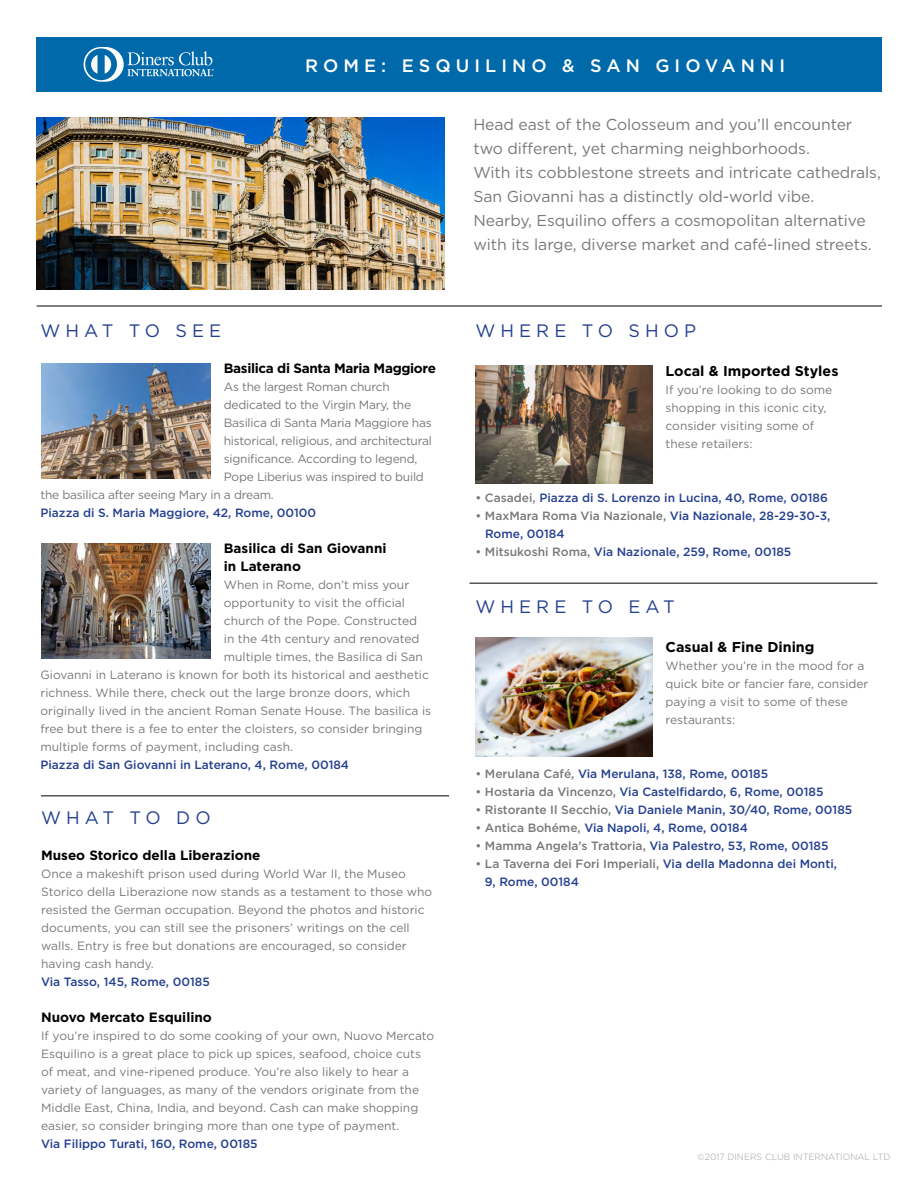
<style>
.page{position:relative;width:918px;height:1188px;background:#fff}
.page>*{position:absolute;margin:0;border:0;box-sizing:border-box;transform-origin:0 0}
.t1{font:18px "Gotham";letter-spacing:.28em;color:#25408f}
.t2{font:500 18px "Gotham";letter-spacing:.28em;color:#fff}
.t3{font:15.75px/24px "Gotham";letter-spacing:-.005em;color:#77787b}
.t4{font:700 14.25px "Gotham";color:#000}
.t5{font:700 13.5px/18px "Gotham";color:#000}
.t6{font:700 13.5px "Gotham";letter-spacing:-.025em;color:#000}
.t7{font:12px/18px "Gotham";color:#77787b}
.t8{font:500 12px/18px "Gotham";color:#25408f}
.t9{font:12px "Gotham";letter-spacing:-.02em;color:#77787b}
.t10{font:300 9px "Gotham";color:#9c9ea1}
.s1{color:#77787b}
</style>
<div class="page">
<img style="left:476px;top:365px;width:176px;height:119px">
<img style="left:476px;top:638px;width:176px;height:118px">
<img style="left:41px;top:543px;width:169px;height:115px">
<img style="left:41px;top:364px;width:169px;height:114px">
<img style="left:37px;top:117px;width:408px;height:172px">
<div style="left:37px;top:37px;width:845px;height:55px;background:#0069aa"></div>
<hr style="left:37px;top:306px;width:845px;height:1px;background:#000">
<hr style="left:41px;top:796px;width:408px;height:1px;background:#000">
<svg style="left:84px;top:47px;width:130px;height:35px"></svg>
<hr style="left:470px;top:583px;width:407px;height:1px;background:#000">
<h1 class="t2" style="left:305px;top:55px;width:481px">ROME: ESQUILINO &amp; SAN GIOVANNI</h1>
<h1 class="t1" style="left:40px;top:321px;width:182px">WHAT TO SEE</h1>
<p class="t6" style="left:224px;top:360px;width:214px">Basilica di Santa Maria Maggiore</p>
<p class="t9" style="left:224px;top:380px;width:167px">As the largest Roman church</p>
<p class="t9" style="left:224px;top:398px;width:189px">dedicated to the Virgin Mary, the</p>
<p class="t9" style="left:224px;top:416px;width:209px">Basilica di Santa Maria Maggiore has</p>
<p class="t9" style="left:224px;top:434px;width:210px">historical, religious, and architectural</p>
<p class="t9" style="left:224px;top:452px;width:195px">significance. According to legend,</p>
<p class="t9" style="left:224px;top:470px;width:202px">Pope Liberius was inspired to build</p>
<p class="t9" style="left:40px;top:488px;width:235px">the basilica after seeing Mary in a dream.</p>
<p class="t8" style="left:40px;top:504px;width:277px">Piazza di S. Maria Maggiore, 42, Rome, 00100</p>
<p class="t5" style="left:224px;top:539px;width:164px">Basilica di San Giovanni in Laterano</p>
<p class="t7" style="left:224px;top:576px;width:187px">When in Rome, don’t miss your</p>
<p class="t7" style="left:224px;top:594px;width:183px">opportunity to visit the official</p>
<p class="t7" style="left:224px;top:612px;width:195px">church of the Pope. Constructed</p>
<p class="t7" style="left:224px;top:630px;width:197px">in the 4th century and renovated</p>
<p class="t7" style="left:224px;top:648px;width:200px">multiple times, the Basilica di San</p>
<p class="t7" style="left:41px;top:666px;width:390px">Giovanni in Laterano is known for both its historical and aesthetic</p>
<p class="t7" style="left:41px;top:684px;width:371px">richness. While there, check out the large bronze doors, which</p>
<p class="t7" style="left:41px;top:702px;width:392px">originally lived in the ancient Roman Senate House. The basilica is</p>
<p class="t7" style="left:41px;top:720px;width:383px">free but there is a fee to enter the cloisters, so consider bringing</p>
<p class="t7" style="left:41px;top:738px;width:254px">multiple forms of payment, including cash.</p>
<p class="t8" style="left:41px;top:756px;width:310px">Piazza di San Giovanni in Laterano, 4, Rome, 00184</p>
<h1 class="t1" style="left:41px;top:808px;width:171px">WHAT TO DO</h1>
<p class="t5" style="left:41px;top:846px;width:221px">Museo Storico della Liberazione</p>
<p class="t7" style="left:41px;top:865px;width:393px">Once a makeshift prison used during World War II, the Museo Storico della Liberazione now stands as a testament to those who resisted the German occupation. Beyond the photos and historic documents, you can still see the prisoners’ writings on the cell walls. Entry is free but donations are encouraged, so consider having cash handy.</p>
<p class="t8" style="left:41px;top:973px;width:170px">Via Tasso, 145, Rome, 00185</p>
<p class="t5" style="left:41px;top:1008px;width:172px">Nuovo Mercato Esquilino</p>
<p class="t7" style="left:41px;top:1027px;width:395px">If you’re inspired to do some cooking of your own, Nuovo Mercato Esquilino is a great place to pick up spices, seafood, choice cuts of meat, and vine-ripened produce. You’re also likely to hear a variety of languages, as many of the vendors originate from the Middle East, China, India, and beyond. Cash can make shopping easier, so consider bringing more than one type of payment.</p>
<p class="t8" style="left:41px;top:1135px;width:218px">Via Filippo Turati, 160, Rome, 00185</p>
<p class="t3" style="left:473px;top:112px;width:409px">Head east of the Colosseum and you’ll encounter two different, yet charming neighborhoods.<br>With its cobblestone streets and intricate cathedrals, San Giovanni has a distinctly old-world vibe.<br>Nearby, Esquilino offers a cosmopolitan alternative with its large, diverse market and café-lined streets.</p>
<h1 class="t1" style="left:476px;top:321px;width:222px">WHERE TO SHOP</h1>
<p class="t4" style="left:666px;top:362px;width:174px">Local &amp; Imported Styles</p>
<p class="t7" style="left:666px;top:381px;width:168px">If you’re looking to do some shopping in this iconic city, consider visiting some of these retailers:</p>
<p class="t8" style="left:475px;top:489px;width:354px"><span class="s1">• Casadei,</span> Piazza di S. Lorenzo in Lucina, 40, Rome, 00186</p>
<p class="t8" style="left:485px;top:507px;width:347px;text-indent:-10px"><span class="s1">• MaxMara Roma Via Nazionale,</span> Via Nazionale, 28-29-30-3,<br>Rome, 00184</p>
<p class="t8" style="left:475px;top:543px;width:317px"><span class="s1">• Mitsukoshi Roma,</span> Via Nazionale, 259, Rome, 00185</p>
<h1 class="t1" style="left:476px;top:596px;width:201px">WHERE TO EAT</h1>
<p class="t4" style="left:666px;top:637px;width:150px">Casual &amp; Fine Dining</p>
<p class="t7" style="left:666px;top:656px;width:204px">Whether you’re in the mood for a quick bite or fancier fare, consider paying a visit to some of these restaurants:</p>
<p class="t8" style="left:475px;top:764px;width:294px"><span class="s1">• Merulana Café,</span> Via Merulana, 138, Rome, 00185</p>
<p class="t8" style="left:475px;top:782px;width:350px"><span class="s1">• Hostaria da Vincenzo,</span> Via Castelfidardo, 6, Rome, 00185</p>
<p class="t8" style="left:475px;top:800px;width:378px"><span class="s1">• Ristorante Il Secchio,</span> Via Daniele Manin, 30/40, Rome, 00185</p>
<p class="t8" style="left:475px;top:818px;width:274px"><span class="s1">• Antica Bohéme,</span> Via Napoli, 4, Rome, 00184</p>
<p class="t8" style="left:475px;top:836px;width:355px"><span class="s1">• Mamma Angela’s Trattoria,</span> Via Palestro, 53, Rome, 00185</p>
<p class="t8" style="left:485px;top:854px;width:354px;text-indent:-9px"><span class="s1">• La Taverna dei Fori Imperiali,</span> Via della Madonna dei Monti,<br>9, Rome, 00184</p>
<p class="t10" style="left:697px;top:1152px;width:195px">©2017 DINERS CLUB INTERNATIONAL LTD</p>
</div>
